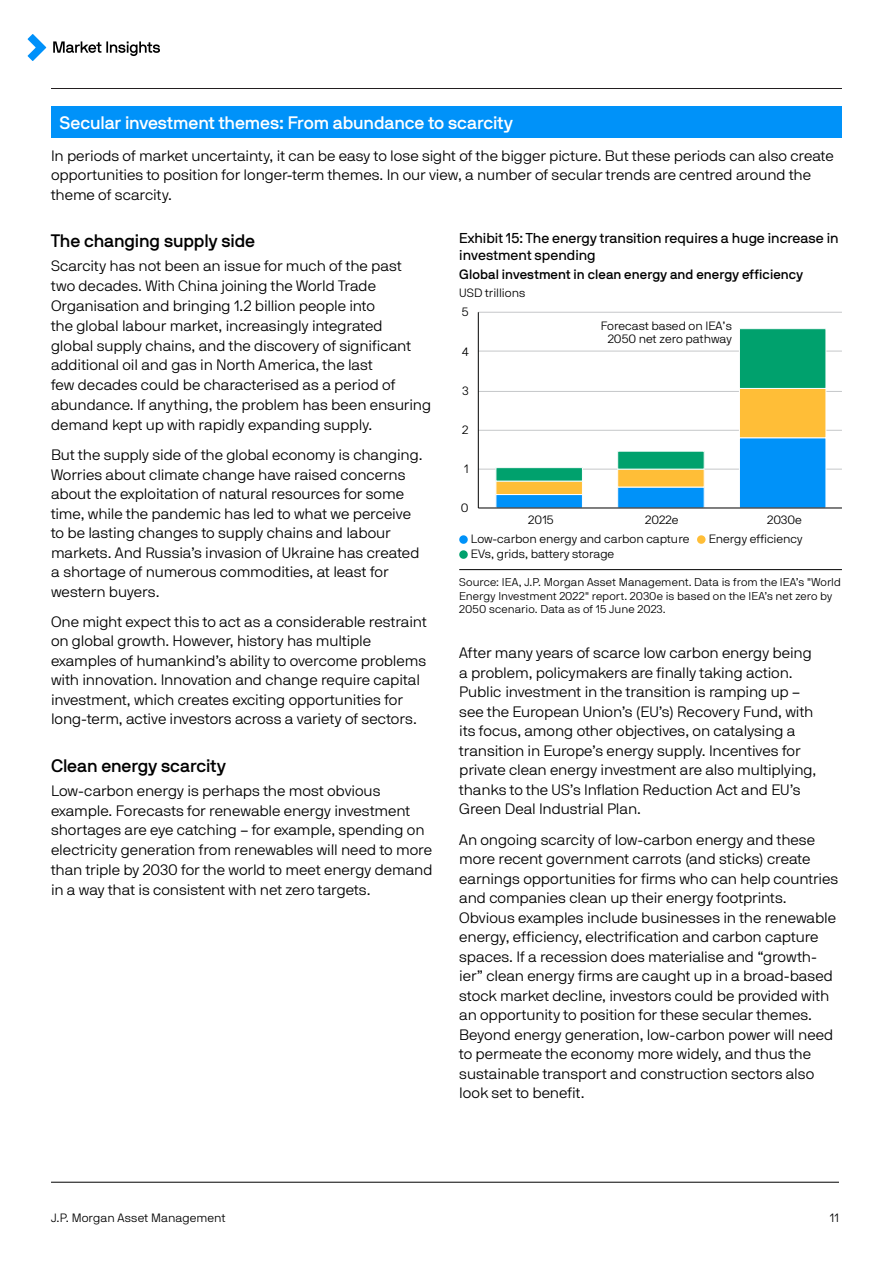
<style>
.page{position:relative;width:893px;height:1263px;background:#fff}
.page>*{position:absolute;margin:0;border:0;box-sizing:border-box;transform-origin:0 0}
.Subhead_-_12_15_Whit{font:18px "JPMAM Pro Med";letter-spacing:-.005em;color:#fff}
.Subhead_-_14_16{font:18px "JPMAM Pro Med";letter-spacing:-.005em;color:#000}
.Body_Light_-_10_13{font:15px/19.5px "JPMAM Pro Lig";letter-spacing:-.005em;color:#000}
.Body_Light__after_su{font:15px/19.8px "JPMAM Pro Lig";letter-spacing:-.005em;color:#000}
.Chart_Commentary_-_1{font:14.25px/17.1px "JPMAM Pro Reg";color:#000}
.Chart_Title_-_8_9{font:13.5px "JPMAM Pro Med";letter-spacing:.005em;color:#000}
.Chart_Sub-Title_-_8{font:12px/13.5px "JPMAM Pro Lig";color:#000;text-align:center}
.Source_with_Score{font:11.25px/13.5px "JPMAM Pro Lig";letter-spacing:.005em;color:#000}
</style>
<div class="page">
<hr style="left:51px;top:1182px;width:788px;height:1px;background:#000">
<svg style="left:53px;top:41px;width:107px;height:15px"></svg>
<svg style="left:28px;top:34px;width:18px;height:27px"></svg>
<hr style="left:51px;top:88px;width:791px;height:1px;background:#231f20">
<div style="left:51px;top:106px;width:791px;height:32px;background:#0092f9"></div>
<div style="left:459px;top:535px;width:9px;height:9px;background:#0092f9;border-radius:50%"></div>
<div style="left:697px;top:535px;width:8px;height:9px;background:#ffbe37;border-radius:50%"></div>
<div style="left:459px;top:550px;width:9px;height:9px;background:#00a16d;border-radius:50%"></div>
<hr style="left:478px;top:469px;width:364px;height:1px;background:#c5c7c9">
<hr style="left:478px;top:430px;width:364px;height:1px;background:#c5c7c9">
<hr style="left:478px;top:391px;width:364px;height:1px;background:#c5c7c9">
<hr style="left:478px;top:351px;width:364px;height:1px;background:#c5c7c9">
<hr style="left:478px;top:312px;width:364px;height:1px;background:#c5c7c9">
<svg style="left:496px;top:481px;width:330px;height:27px"></svg>
<svg style="left:496px;top:328px;width:330px;height:153px"></svg>
<hr style="left:478px;top:312px;width:1px;height:196px;background:#000">
<hr style="left:478px;top:508px;width:364px;height:1px;background:#000">
<hr style="left:459px;top:569px;width:383px;height:1px;background:#000">
<h4 class="Subhead_-_12_15_Whit" style="left:60px;top:113px;width:455px">Secular investment themes: From abundance to scarcity</h4>
<p class="Body_Light_-_10_13" style="left:51px;top:146px;width:784px">In periods of market uncertainty, it can be easy to lose sight of the bigger picture. But these periods can also create opportunities to position for longer-term themes. In our view, a number of secular trends are centred around the theme of scarcity.</p>
<h4 class="Subhead_-_14_16" style="left:51px;top:230px;width:206px">The changing supply side</h4>
<p class="Body_Light__after_su" style="left:51px;top:256px;width:382px">Scarcity has not been an issue for much of the past<br>two decades. With China joining the World Trade Organisation and bringing 1.2 billion people into<br>the global labour market, increasingly integrated<br>global supply chains, and the discovery of significant additional oil and gas in North America, the last<br>few decades could be characterised as a period of abundance. If anything, the problem has been ensuring demand kept up with rapidly expanding supply.</p>
<p class="Body_Light_-_10_13" style="left:51px;top:445px;width:373px">But the supply side of the global economy is changing.<br>Worries about climate change have raised concerns about the exploitation of natural resources for some time, while the pandemic has led to what we perceive to be lasting changes to supply chains and labour markets. And Russia’s invasion of Ukraine has created a shortage of numerous commodities, at least for western buyers.</p>
<p class="Body_Light_-_10_13" style="left:51px;top:612px;width:377px">One might expect this to act as a considerable restraint on global growth. However, history has multiple examples of humankind’s ability to overcome problems with innovation. Innovation and change require capital investment, which creates exciting opportunities for long-term, active investors across a variety of sectors.</p>
<h4 class="Subhead_-_14_16" style="left:51px;top:755px;width:176px">Clean energy scarcity</h4>
<p class="Body_Light__after_su" style="left:51px;top:780px;width:383px">Low-carbon energy is perhaps the most obvious example. Forecasts for renewable energy investment shortages are eye catching – for example, spending on electricity generation from renewables will need to more than triple by 2030 for the world to meet energy demand in a way that is consistent with net zero targets.</p>
<p class="Chart_Commentary_-_1" style="left:459px;top:229px;width:381px">Exhibit 15: The energy transition requires a huge increase in investment spending</p>
<p class="Chart_Title_-_8_9" style="left:459px;top:267px;width:345px">Global investment in clean energy and energy efficiency</p>
<p class="Chart_Sub-Title_-_8" style="left:459px;top:286px;width:68px">USD trillions</p>
<p class="Chart_Sub-Title_-_8" style="left:462px;top:305px;width:8px">5</p>
<p class="Chart_Sub-Title_-_8" style="left:601px;top:318px;width:133px">Forecast based on IEA’s<br>2050 net zero pathway</p>
<p class="Chart_Sub-Title_-_8" style="left:462px;top:345px;width:8px">4</p>
<p class="Chart_Sub-Title_-_8" style="left:462px;top:384px;width:8px">3</p>
<p class="Chart_Sub-Title_-_8" style="left:462px;top:423px;width:8px">2</p>
<p class="Chart_Sub-Title_-_8" style="left:464px;top:462px;width:6px">1</p>
<p class="Chart_Sub-Title_-_8" style="left:461px;top:501px;width:9px">0</p>
<p class="Chart_Sub-Title_-_8" style="left:528px;top:513px;width:27px">2015</p>
<p class="Chart_Sub-Title_-_8" style="left:645px;top:513px;width:35px">2022e</p>
<p class="Chart_Sub-Title_-_8" style="left:767px;top:513px;width:36px">2030e</p>
<p class="Chart_Sub-Title_-_8" style="left:471px;top:532px;width:220px">Low-carbon energy and carbon capture</p>
<p class="Chart_Sub-Title_-_8" style="left:709px;top:532px;width:95px">Energy efficiency</p>
<p class="Chart_Sub-Title_-_8" style="left:471px;top:547px;width:145px">EVs, grids, battery storage</p>
<p class="Source_with_Score" style="left:459px;top:575px;width:383px">Source: IEA, J.P. Morgan Asset Management. Data is from the IEA’s "World<br>Energy Investment 2022" report. 2030e is based on the IEA’s net zero by<br>2050 scenario. Data as of 15 June 2023.</p>
<p class="Body_Light_-_10_13" style="left:459px;top:643px;width:359px">After many years of scarce low carbon energy being a problem, policymakers are finally taking action.<br>Public investment in the transition is ramping up – see the European Union’s (EU’s) Recovery Fund, with its focus, among other objectives, on catalysing a transition in Europe’s energy supply. Incentives for private clean energy investment are also multiplying, thanks to the US’s Inflation Reduction Act and EU’s Green Deal Industrial Plan.</p>
<p class="Body_Light_-_10_13" style="left:459px;top:829px;width:381px">An ongoing scarcity of low-carbon energy and these more recent government carrots (and sticks) create earnings opportunities for firms who can help countries and companies clean up their energy footprints.<br>Obvious examples include businesses in the renewable energy, efficiency, electrification and carbon capture spaces. If a recession does materialise and “growth&shy;ier” clean energy firms are caught up in a broad-based stock market decline, investors could be provided with an opportunity to position for these secular themes.<br>Beyond energy generation, low-carbon power will need to permeate the economy more widely, and thus the sustainable transport and construction sectors also look set to benefit.</p>
<p class="Chart_Sub-Title_-_8" style="left:51px;top:1211px;width:176px">J.P. Morgan Asset Management</p>
<p class="Chart_Sub-Title_-_8" style="left:830px;top:1211px;width:11px">11</p>
</div>
